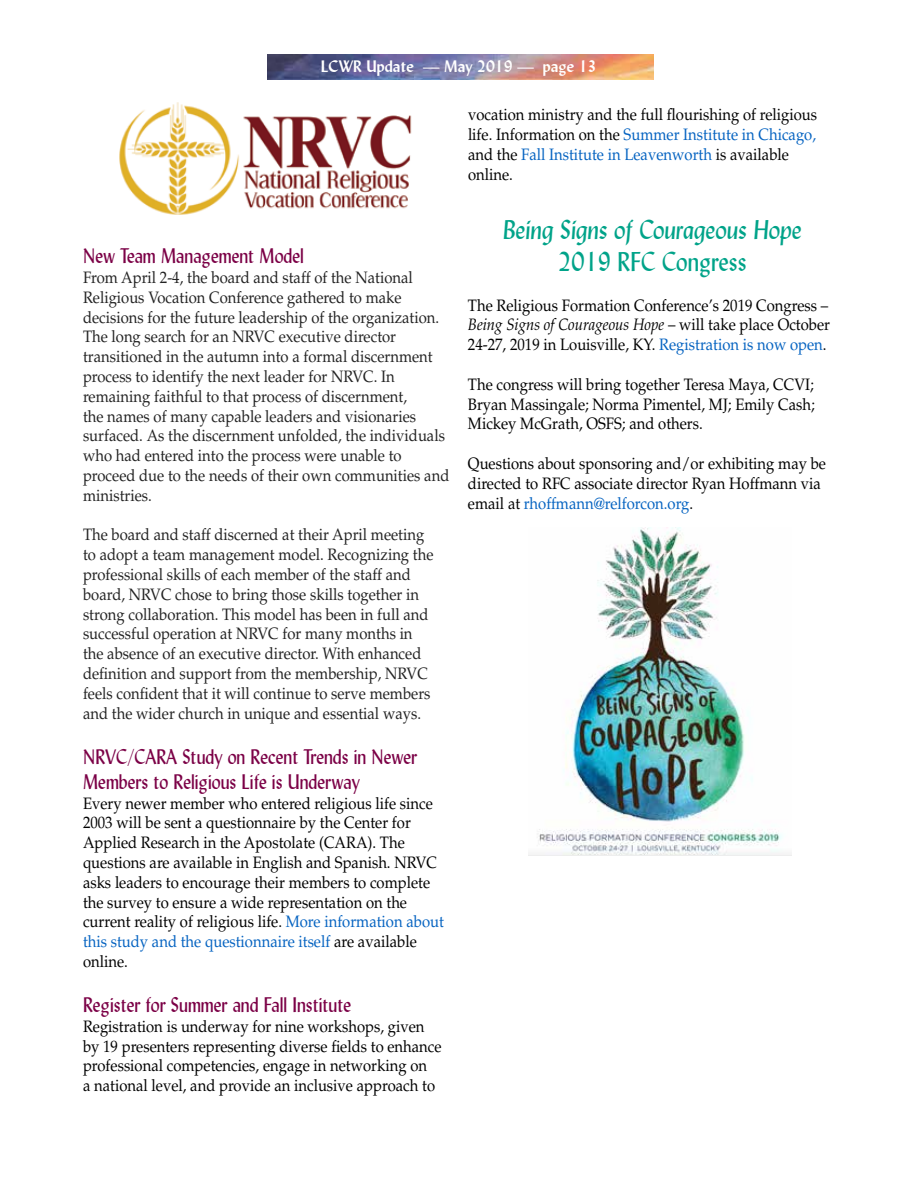
<style>
.page{position:relative;width:918px;height:1188px;background:#fff}
.page>*{position:absolute;margin:0;border:0;box-sizing:border-box;transform-origin:0 0}
.t1{font:italic 27px "Lydian BT";color:#00a389;scale:.9 1}
.t2{font:27px "Lydian BT";color:#00a389;scale:.9 1}
.t3{font:21px/25.2px "Lydian BT";color:#7b0046;scale:.9 1}
.t4{font:16.5px/19.8px "Palatino LT Std";color:#000;scale:.9 1}
.t5{font:16.5px/19.8px "Palatino LT Std";color:#232323;scale:.9 1}
.t6{font:700 16.5px "Lydian BT";color:#fff}
.s1{color:#0563c1}
.s2{font-style:italic}
</style>
<div class="page">
<img style="left:268px;top:54px;width:386px;height:26px">
<img style="left:119px;top:102px;width:293px;height:113px">
<img style="left:528px;top:527px;width:263px;height:329px">
<p class="t6" style="left:321px;top:56px;width:277px">LCWR Update — May 2019 — page 13</p>
<p class="t3" style="left:83px;top:243px;width:247px">New Team Management Model</p>
<p class="t5" style="left:83px;top:268px;width:409px">From April 2-4, the board and staff of the National Religious Vocation Conference gathered to make decisions for the future leadership of the organization.<br>The long search for an NRVC executive director transitioned in the autumn into a formal discernment process to identify the next leader for NRVC. In remaining faithful to that process of discernment,<br>the names of many capable leaders and visionaries surfaced. As the discernment unfolded, the individuals who had entered into the process were unable to proceed due to the needs of their own communities and ministries.</p>
<p class="t5" style="left:83px;top:525px;width:391px">The board and staff discerned at their April meeting to adopt a team management model. Recognizing the professional skills of each member of the staff and board, NRVC chose to bring those skills together in strong collaboration. This model has been in full and successful operation at NRVC for many months in the absence of an executive director. With enhanced definition and support from the membership, NRVC feels confident that it will continue to serve members and the wider church in unique and essential ways.</p>
<p class="t3" style="left:83px;top:744px;width:373px">NRVC/CARA Study on Recent Trends in Newer<br>Members to Religious Life is Underway</p>
<p class="t4" style="left:83px;top:793px;width:403px">Every newer member who entered religious life since 2003 will be sent a questionnaire by the Center for Applied Research in the Apostolate (CARA). The questions are available in English and Spanish. NRVC asks leaders to encourage their members to complete the survey to ensure a wide representation on the current reality of religious life. <span class="s1">More information about this study and the questionnaire itself</span> are available online.</p>
<p class="t3" style="left:83px;top:992px;width:300px">Register for Summer and Fall Institute</p>
<p class="t4" style="left:83px;top:1017px;width:400px">Registration is underway for nine workshops, given by 19 presenters representing diverse fields to enhance professional competencies, engage in networking on<br>a national level, and provide an inclusive approach to</p>
<p class="t4" style="left:468px;top:105px;width:389px">vocation ministry and the full flourishing of religious life. Information on the <span class="s1">Summer Institute in Chicago, </span>and the <span class="s1">Fall Institute in Leavenworth</span> is available online.</p>
<h1 class="t1" style="left:503px;top:213px;width:334px">Being Signs of Courageous Hope</h1>
<h1 class="t2" style="left:558px;top:245px;width:211px">2019 RFC Congress</h1>
<p class="t4" style="left:468px;top:295px;width:404px;text-align:justify">The Religious Formation Conference’s 2019 Congress – <span class="s2">Being Signs of Courageous Hope</span> – will take place October 24-27, 2019 in Louisville, KY. <span class="s1">Registration is now open</span>.</p>
<p class="t4" style="left:468px;top:375px;width:387px;text-align:justify">The congress will bring together Teresa Maya, CCVI; Bryan Massingale; Norma Pimentel, MJ; Emily Cash; Mickey McGrath, OSFS; and others.</p>
<p class="t4" style="left:468px;top:454px;width:399px">Questions about sponsoring and/or exhibiting may be directed to RFC associate director Ryan Hoffmann via email at <span class="s1">rhoffmann@relforcon.org</span>.</p>
</div>
